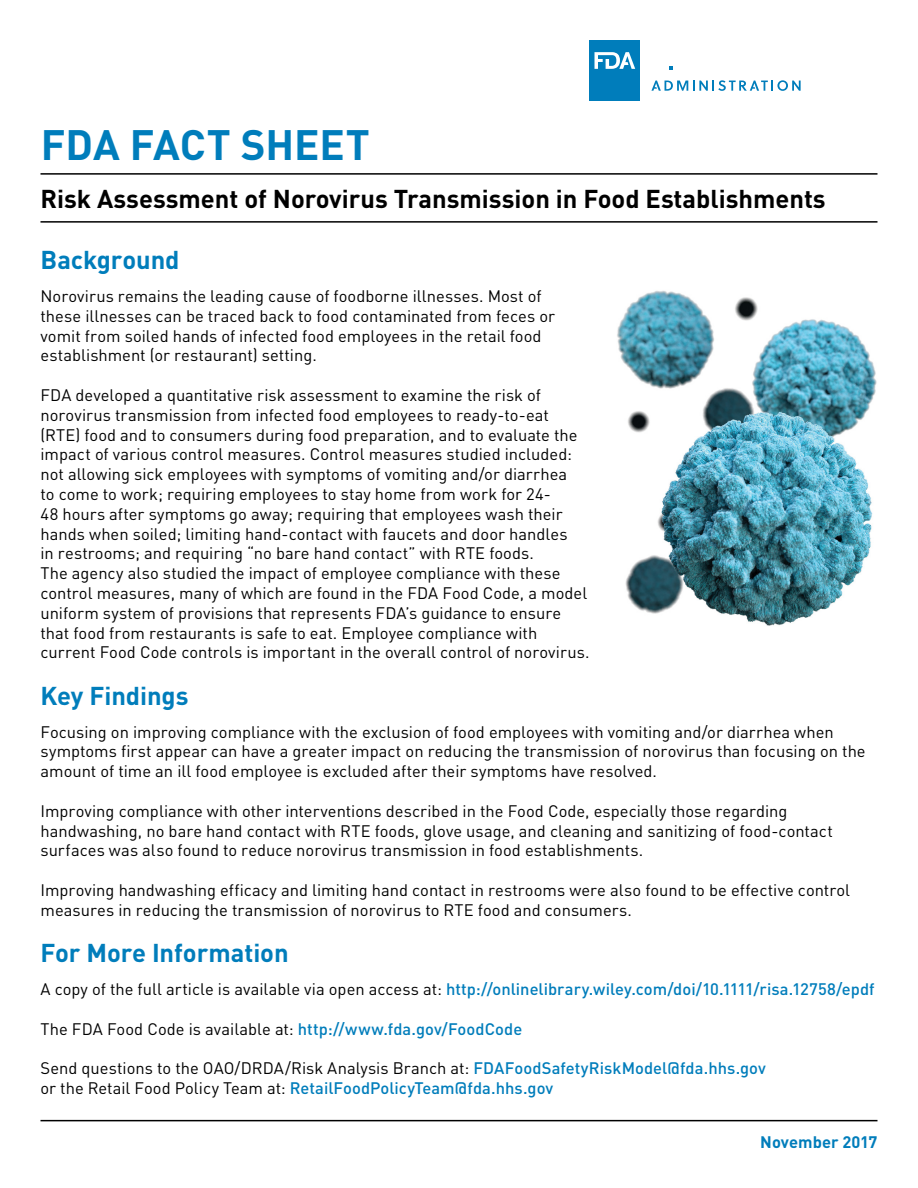
<style>
.page{position:relative;width:918px;height:1188px;background:#fff}
.page>*{position:absolute;margin:0;border:0;box-sizing:border-box;transform-origin:0 0}
.t1{font:700 42px "DIN Pro";color:#007dbb}
.t2{font:700 25.5px "DIN Pro";color:#000}
.t3{font:700 25.5px "DIN Pro";letter-spacing:-.005em;color:#007dbb}
.t4{font:16.5px/19.8px "DIN Pro";color:#000}
.t5{font:500 16.5px "DIN Pro";color:#007dbb}
.t6{font:700 16.5px "DIN Pro";color:#007dbb}
.s1{font-weight:400;color:#000}
.s2{font-weight:500;color:#007dbb}
</style>
<div class="page">
<hr style="left:40px;top:173px;width:838px;height:2px;background:#000">
<hr style="left:40px;top:221px;width:838px;height:2px;background:#000">
<hr style="left:40px;top:1120px;width:838px;height:1px;background:#000">
<svg style="left:651px;top:80px;width:150px;height:11px"></svg>
<svg style="left:669px;top:66px;width:4px;height:4px"></svg>
<div style="left:590px;top:40px;width:50px;height:61px;background:#007dbb"></div>
<svg style="left:595px;top:52px;width:40px;height:17px"></svg>
<img style="left:617px;top:291px;width:260px;height:335px">
<h1 class="t1" style="left:41px;top:112px;width:330px">FDA FACT SHEET</h1>
<p class="t2" style="left:40px;top:178px;width:787px">Risk Assessment of Norovirus Transmission in Food Establishments</p>
<h2 class="t3" style="left:40px;top:240px;width:141px">Background</h2>
<p class="t4" style="left:40px;top:285px;width:516px">Norovirus remains the leading cause of foodborne illnesses. Most of these illnesses can be traced back to food contaminated from feces or vomit from soiled hands of infected food employees in the retail food establishment (or restaurant) setting.</p>
<p class="t4" style="left:40px;top:384px;width:551px">FDA developed a quantitative risk assessment to examine the risk of norovirus transmission from infected food employees to ready-to-eat (RTE) food and to consumers during food preparation, and to evaluate the impact of various control measures. Control measures studied included: not allowing sick employees with symptoms of vomiting and/or diarrhea<br>to come to work; requiring employees to stay home from work for 24-<br>48 hours after symptoms go away; requiring that employees wash their hands when soiled; limiting hand-contact with faucets and door handles<br>in restrooms; and requiring “no bare hand contact” with RTE foods.<br>The agency also studied the impact of employee compliance with these control measures, many of which are found in the FDA Food Code, a model uniform system of provisions that represents FDA’s guidance to ensure that food from restaurants is safe to eat. Employee compliance with current Food Code controls is important in the overall control of norovirus.</p>
<h2 class="t3" style="left:40px;top:676px;width:150px">Key Findings</h2>
<p class="t4" style="left:40px;top:721px;width:827px">Focusing on improving compliance with the exclusion of food employees with vomiting and/or diarrhea when symptoms first appear can have a greater impact on reducing the transmission of norovirus than focusing on the amount of time an ill food employee is excluded after their symptoms have resolved.</p>
<p class="t4" style="left:40px;top:800px;width:794px">Improving compliance with other interventions described in the Food Code, especially those regarding handwashing, no bare hand contact with RTE foods, glove usage, and cleaning and sanitizing of food-contact surfaces was also found to reduce norovirus transmission in food establishments.</p>
<p class="t4" style="left:40px;top:879px;width:811px">Improving handwashing efficacy and limiting hand contact in restrooms were also found to be effective control measures in reducing the transmission of norovirus to RTE food and consumers.</p>
<h2 class="t3" style="left:40px;top:933px;width:250px">For More Information</h2>
<p class="t5" style="left:41px;top:977px;width:836px"><span class="s1">A copy of the full article is available via open access at:</span> http://onlinelibrary.wiley.com/doi/10.1111/risa.12758/epdf</p>
<p class="t4" style="left:41px;top:1018px;width:483px">The FDA Food Code is available at: <span class="s2">http://www.fda.gov/FoodCode</span></p>
<p class="t4" style="left:41px;top:1058px;width:727px">Send questions to the OAO/DRDA/Risk Analysis Branch at: <span class="s2">FDAFoodSafetyRiskModel@fda.hhs.gov </span>or the Retail Food Policy Team at: <span class="s2">RetailFoodPolicyTeam@fda.hhs.gov</span></p>
<p class="t6" style="left:760px;top:1129px;width:119px">November 2017</p>
</div>
